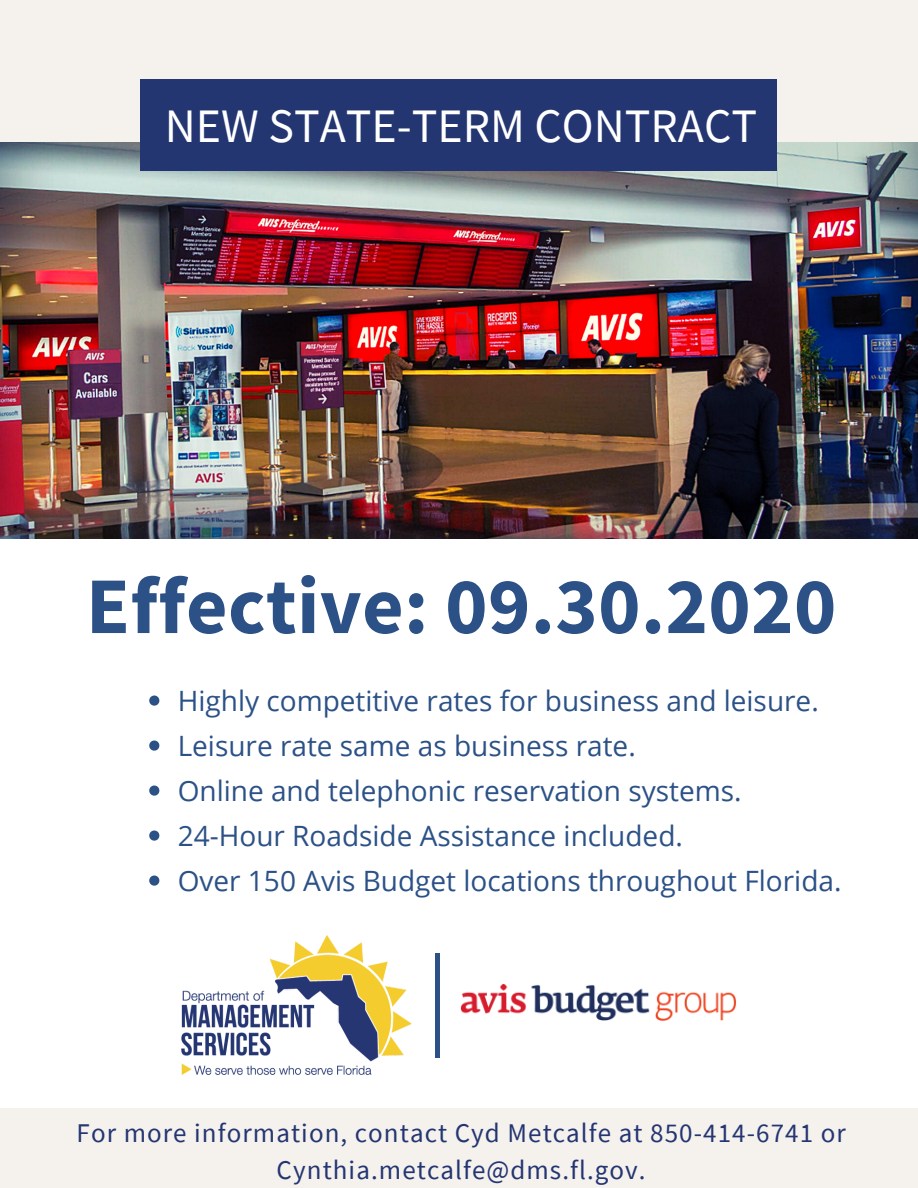
<style>
.page{position:relative;width:918px;height:1188px;background:#fff}
.page>*{position:absolute;margin:0;border:0;box-sizing:border-box;transform-origin:0 0}
.t1{font:700 80.4px "Source Sans Pro";letter-spacing:.005em;color:#2b5187}
.t2{font:48px "Source Sans Pro";color:#fff}
.t3{font:28.05px/45px "Open Sans";color:#2b5187}
.t4{font:27px/37.2px "Source Sans Pro";letter-spacing:.04em;color:#243672;text-align:center}
</style>
<div class="page">
<img style="left:1px;top:142px;width:917px;height:397px">
<div style="left:0;top:0;width:918px;height:142px;background:#f5f1ed"></div>
<div style="left:0;top:1108px;width:918px;height:80px;background:#f5f1ed"></div>
<div style="left:140px;top:80px;width:637px;height:91px;background:#243672"></div>
<svg style="left:149px;top:696px;width:10px;height:10px"></svg>
<svg style="left:149px;top:741px;width:10px;height:10px"></svg>
<svg style="left:149px;top:786px;width:10px;height:10px"></svg>
<svg style="left:149px;top:831px;width:10px;height:10px"></svg>
<svg style="left:149px;top:876px;width:10px;height:10px"></svg>
<hr style="left:435px;top:953px;width:4px;height:105px;background:#2b5187">
<img style="left:181px;top:936px;width:231px;height:139px">
<img style="left:461px;top:984px;width:275px;height:37px">
<h2 class="t2" style="left:165px;top:95px;width:594px">NEW STATE-TERM CONTRACT</h2>
<h1 class="t1" style="left:86px;top:554px;width:752px">Effective: 09.30.2020</h1>
<p class="t3" style="left:178px;top:678px;width:665px">Highly competitive rates for business and leisure.<br>Leisure rate same as business rate.<br>Online and telephonic reservation systems.<br>24-Hour Roadside Assistance included.<br>Over 150 Avis Budget locations throughout Florida.</p>
<p class="t4" style="left:77px;top:1113px;width:771px">For more information, contact Cyd Metcalfe at 850-414-6741 or<br>Cynthia.metcalfe@dms.fl.gov.</p>
</div>
